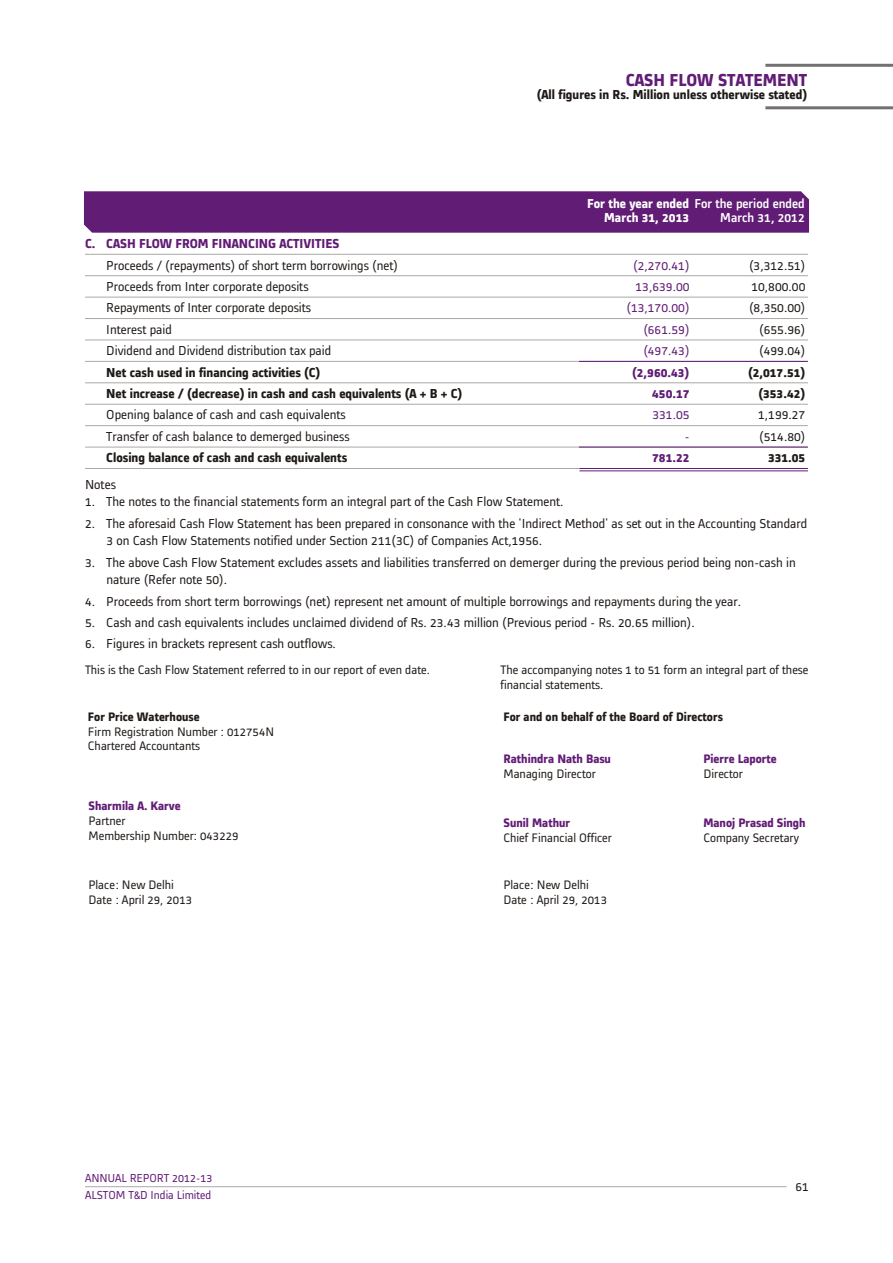
<style>
.page{position:relative;width:893px;height:1263px;background:#fff}
.page>*{position:absolute;margin:0;border:0;box-sizing:border-box;transform-origin:0 0}
.t1{font:700 18px "Alstom";color:#611c75}
.t2{font:13.5px/17.5px "Alstom";color:#1f1a17}
.t3{font:700 13.5px "Alstom";color:#1f1a17}
.t4{font:700 13.5px/21.5px "Alstom";color:#611c75;text-align:right}
.t5{font:13.5px/21.5px "Alstom";color:#611c75;text-align:right}
.t6{font:500 13.5px/14.1px "Alstom";color:#fff;text-align:right}
.t7{font:700 13.5px "Alstom";color:#fff}
.t8{font:12.75px/14.9px "Alstom";color:#1f1a17}
.t9{font:700 12.75px "Alstom";color:#611c75}
.t10{font:700 12.75px "Alstom";color:#1f1a17}
.t11{font:12px/16.8px "Alstom";color:#611c75}
.s1{font-weight:700}
</style>
<div class="page">
<hr style="left:85px;top:468px;width:723px;height:1px;background:#aba8a8">
<hr style="left:85px;top:447px;width:723px;height:1px;background:#aba8a8">
<hr style="left:85px;top:425px;width:723px;height:1px;background:#aba8a8">
<hr style="left:85px;top:404px;width:723px;height:1px;background:#aba8a8">
<hr style="left:85px;top:382px;width:723px;height:1px;background:#aba8a8">
<hr style="left:85px;top:361px;width:723px;height:1px;background:#aba8a8">
<hr style="left:85px;top:340px;width:723px;height:1px;background:#aba8a8">
<hr style="left:85px;top:318px;width:723px;height:1px;background:#aba8a8">
<hr style="left:85px;top:297px;width:723px;height:1px;background:#aba8a8">
<hr style="left:85px;top:275px;width:723px;height:1px;background:#aba8a8">
<hr style="left:85px;top:254px;width:723px;height:1px;background:#aba8a8">
<div style="left:84px;top:191px;width:725px;height:42px;background:#611c75"></div>
<hr style="left:85px;top:1186px;width:702px;height:1px;background:#aba8a8">
<hr style="left:579px;top:447px;width:229px;height:1px;background:#611c75">
<hr style="left:579px;top:361px;width:229px;height:1px;background:#611c75">
<hr style="left:579px;top:468px;width:229px;height:1px;background:#611c75">
<hr style="left:579px;top:470px;width:229px;height:1px;background:#611c75">
<hr style="left:765px;top:106px;width:128px;height:3px;background:#737070">
<hr style="left:765px;top:64px;width:128px;height:3px;background:#737070">
<h1 class="t1" style="left:626px;top:71px;width:183px">CASH FLOW STATEMENT</h1>
<p class="t3" style="left:537px;top:88px;width:272px">(All figures in Rs. Million unless otherwise stated)</p>
<p class="t4" style="left:85px;top:233px;width:256px">C. CASH FLOW FROM FINANCING ACTIVITIES</p>
<p class="t6" style="left:587px;top:197px;width:219px"><span class="s1">For the year ended</span> For the period ended<br>March 31, 2012</p>
<p class="t7" style="left:604px;top:212px;width:86px">March 31, 2013</p>
<p class="t2" style="left:106px;top:257px;width:293px">Proceeds / (repayments) of short term borrowings (net)</p>
<p class="t2" style="left:749px;top:257px;width:58px">(3,312.51)</p>
<p class="t2" style="left:106px;top:278px;width:204px">Proceeds from Inter corporate deposits</p>
<p class="t2" style="left:751px;top:278px;width:55px">10,800.00</p>
<p class="t2" style="left:106px;top:300px;width:206px">Repayments of Inter corporate deposits</p>
<p class="t2" style="left:749px;top:300px;width:58px">(8,350.00)</p>
<p class="t2" style="left:106px;top:321px;width:67px">Interest paid</p>
<p class="t2" style="left:759px;top:321px;width:48px">(655.96)</p>
<p class="t2" style="left:106px;top:342px;width:226px">Dividend and Dividend distribution tax paid</p>
<p class="t2" style="left:759px;top:342px;width:48px">(499.04)</p>
<p class="t3" style="left:106px;top:366px;width:216px">Net cash used in financing activities (C)</p>
<p class="t3" style="left:748px;top:366px;width:59px">(2,017.51)</p>
<p class="t3" style="left:106px;top:387px;width:358px">Net increase / (decrease) in cash and cash equivalents (A + B + C)</p>
<p class="t3" style="left:758px;top:387px;width:48px">(353.42)</p>
<p class="t2" style="left:106px;top:407px;width:241px">Opening balance of cash and cash equivalents</p>
<p class="t2" style="left:758px;top:407px;width:49px">1,199.27</p>
<p class="t2" style="left:106px;top:428px;width:245px">Transfer of cash balance to demerged business</p>
<p class="t2" style="left:759px;top:428px;width:48px">(514.80)</p>
<p class="t3" style="left:106px;top:451px;width:242px">Closing balance of cash and cash equivalents</p>
<p class="t3" style="left:768px;top:451px;width:39px">331.05</p>
<p class="t2" style="left:85px;top:476px;width:32px">Notes</p>
<p class="t2" style="left:85px;top:493px;width:480px">1. The notes to the financial statements form an integral part of the Cash Flow Statement.</p>
<p class="t2" style="left:106px;top:515px;width:702px;text-indent:-21px">2. The aforesaid Cash Flow Statement has been prepared in consonance with the 'Indirect Method' as set out in the Accounting Standard<br>3 on Cash Flow Statements notified under Section 211(3C) of Companies Act,1956.</p>
<p class="t2" style="left:106px;top:554px;width:691px;text-indent:-21px">3. The above Cash Flow Statement excludes assets and liabilities transferred on demerger during the previous period being non-cash in nature (Refer note 50).</p>
<p class="t2" style="left:85px;top:593px;width:658px">4. Proceeds from short term borrowings (net) represent net amount of multiple borrowings and repayments during the year.</p>
<p class="t2" style="left:85px;top:614px;width:611px">5. Cash and cash equivalents includes unclaimed dividend of Rs. 23.43 million (Previous period - Rs. 20.65 million).</p>
<p class="t2" style="left:85px;top:635px;width:252px">6. Figures in brackets represent cash outflows.</p>
<p class="t8" style="left:85px;top:663px;width:346px">This is the Cash Flow Statement referred to in our report of even date.</p>
<p class="t8" style="left:501px;top:663px;width:309px">The accompanying notes 1 to 51 form an integral part of these financial statements.</p>
<p class="t5" style="left:626px;top:255px;width:65px">(2,270.41)<br>13,639.00 (13,170.00) (661.59) (497.43)</p>
<p class="t4" style="left:632px;top:362px;width:59px">(2,960.43)<br>450.17</p>
<p class="t5" style="left:652px;top:405px;width:39px">331.05 -</p>
<p class="t4" style="left:652px;top:447px;width:39px">781.22</p>
<p class="t10" style="left:88px;top:710px;width:113px">For Price Waterhouse</p>
<p class="t8" style="left:88px;top:724px;width:188px">Firm Registration Number : 012754N<br>Chartered Accountants</p>
<p class="t9" style="left:89px;top:800px;width:94px">Sharmila A. Karve</p>
<p class="t8" style="left:89px;top:814px;width:151px">Partner<br>Membership Number: 043229</p>
<p class="t8" style="left:89px;top:878px;width:105px">Place: New Delhi<br>Date : April 29, 2013</p>
<p class="t10" style="left:503px;top:710px;width:221px">For and on behalf of the Board of Directors</p>
<p class="t9" style="left:503px;top:752px;width:109px">Rathindra Nath Basu</p>
<p class="t8" style="left:503px;top:766px;width:94px">Managing Director</p>
<p class="t9" style="left:503px;top:817px;width:68px">Sunil Mathur</p>
<p class="t8" style="left:503px;top:831px;width:110px">Chief Financial Officer</p>
<p class="t8" style="left:503px;top:878px;width:105px">Place: New Delhi<br>Date : April 29, 2013</p>
<p class="t9" style="left:703px;top:752px;width:75px">Pierre Laporte</p>
<p class="t8" style="left:703px;top:766px;width:41px">Director</p>
<p class="t9" style="left:703px;top:817px;width:104px">Manoj Prasad Singh</p>
<p class="t8" style="left:703px;top:831px;width:97px">Company Secretary</p>
<p class="t11" style="left:85px;top:1170px;width:129px">ANNUAL REPORT 2012-13<br>ALSTOM T&amp;D India Limited</p>
<p class="t2" style="left:795px;top:1178px;width:15px">61</p>
</div>
